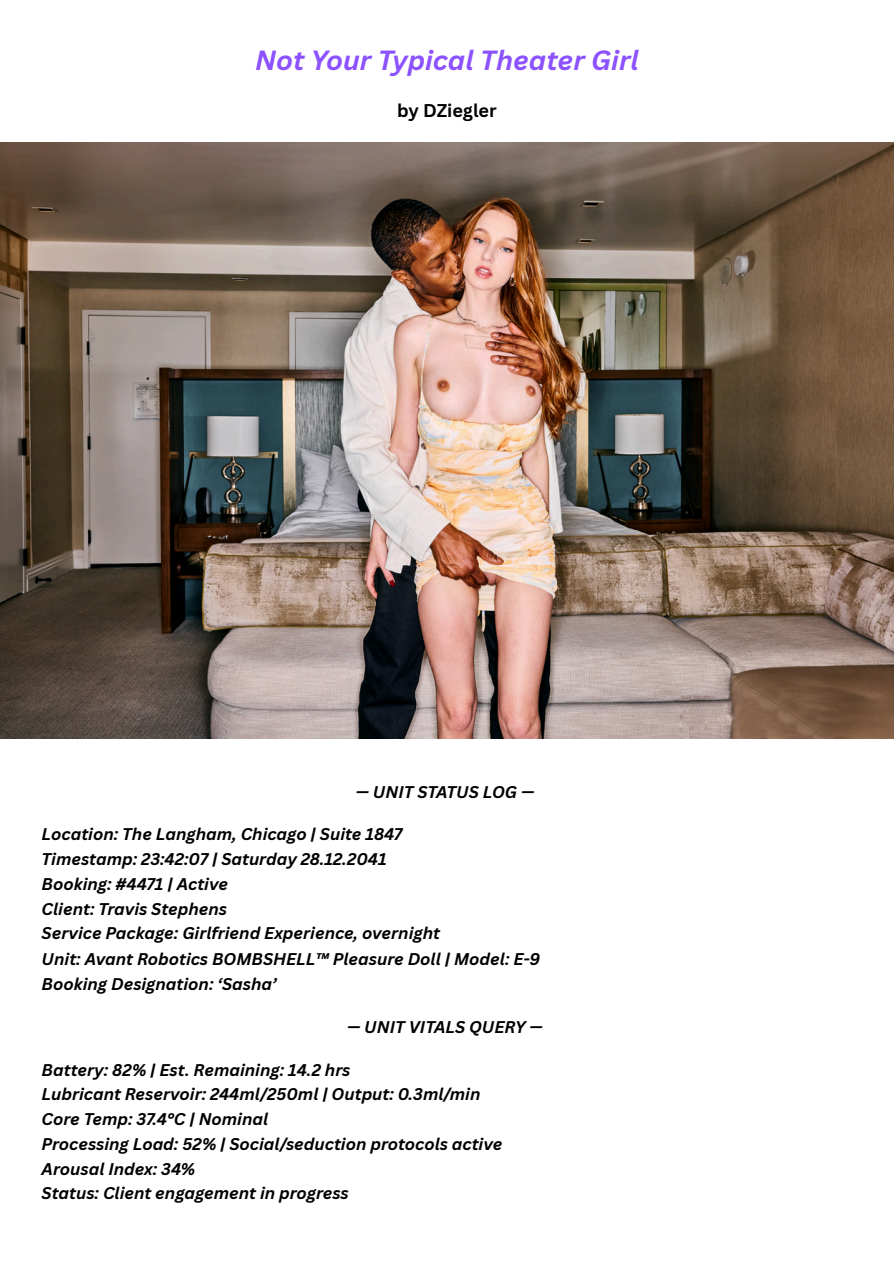
<style>
.page{position:relative;width:894px;height:1263px;background:#fff}
.page>*{position:absolute;margin:0;border:0;box-sizing:border-box;transform-origin:0 0}
.t1{font:italic 700 27px "Canva Sans";color:#8c52ff}
.t2{font:700 18px "Canva Sans";color:#000}
.t3{font:italic 700 16.5px/24.9px "Canva Sans";color:#000}
</style>
<div class="page">
<img style="left:0;top:143px;width:893px;height:595px">
<h1 class="t1" style="left:255px;top:41px;width:385px">Not Your Typical Theater Girl</h1>
<h2 class="t2" style="left:397px;top:98px;width:101px">by DZiegler</h2>
<p class="t3" style="left:355px;top:779px;width:180px">— UNIT STATUS LOG —</p>
<h3 class="t3" style="left:42px;top:822px;width:500px">Location: The Langham, Chicago | Suite 1847<br>Timestamp: 23:42:07 | Saturday 28.12.2041<br>Booking: #4471 | Active<br>Client: Travis Stephens<br>Service Package: Girlfriend Experience, overnight<br>Unit: Avant Robotics BOMBSHELL™ Pleasure Doll | Model: E-9<br>Booking Designation: ‘Sasha’</h3>
<h3 class="t3" style="left:347px;top:1014px;width:197px">— UNIT VITALS QUERY —</h3>
<h3 class="t3" style="left:42px;top:1057px;width:462px">Battery: 82% | Est. Remaining: 14.2 hrs<br>Lubricant Reservoir: 244ml/250ml | Output: 0.3ml/min Core Temp: 37.4°C | Nominal<br>Processing Load: 52% | Social/seduction protocols active Arousal Index: 34%<br>Status: Client engagement in progress</h3>
</div>
